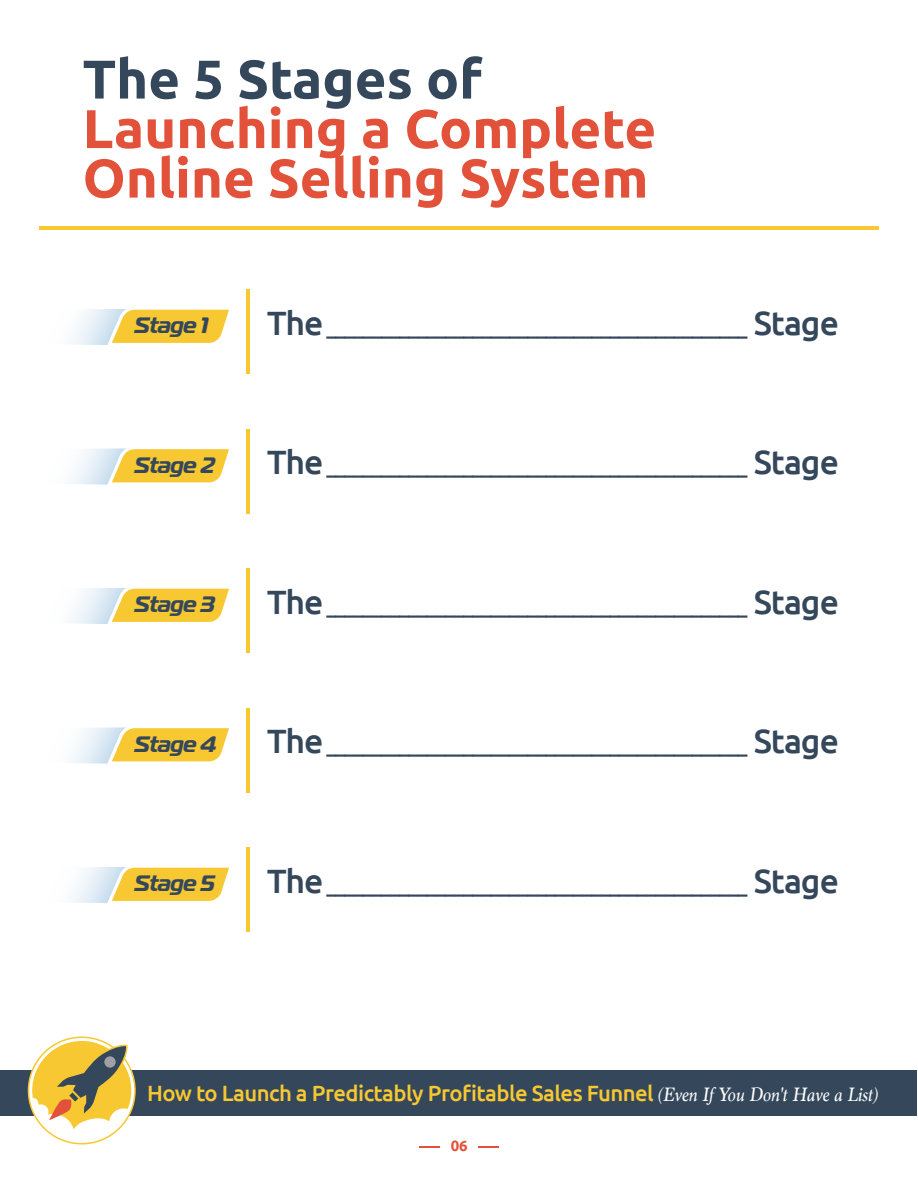
<style>
.page{position:relative;width:918px;height:1188px;background:#fff}
.page>*{position:absolute;margin:0;border:0;box-sizing:border-box;transform-origin:0 0}
.t1{font:700 54.6px/49.5px "Ubuntu";color:#e25139}
.t2{font:700 54.6px "Ubuntu";color:#34475b}
.t3{font:italic 700 22.2px "Magistral";letter-spacing:-.025em;color:#34475b}
.t4{font:500 22.05px "Ubuntu";letter-spacing:-.025em;color:#f7c831}
.t5{font:500 19.5px "Ubuntu";color:#34475b}
.t6{font:700 15px "Ubuntu";color:#e25139}
.s1{font-size:33.75px}
.s2{font-family:"Marion";font-weight:400;font-style:italic;font-size:20.4px;color:#fff}
</style>
<div class="page">
<div style="left:0;top:1071px;width:916px;height:45px;background:#34475b"></div>
<svg style="left:28px;top:1036px;width:108px;height:108px"></svg>
<hr style="left:420px;top:1146px;width:20px;height:2px;background:#e25139">
<hr style="left:478px;top:1146px;width:20px;height:2px;background:#e25139">
<hr style="left:39px;top:226px;width:840px;height:4px;background:#f7c831">
<hr style="left:247px;top:290px;width:3px;height:84px;background:#f7c831">
<svg style="left:71px;top:309px;width:158px;height:36px"></svg>
<hr style="left:247px;top:429px;width:3px;height:85px;background:#f7c831">
<svg style="left:71px;top:448px;width:158px;height:37px"></svg>
<hr style="left:247px;top:568px;width:3px;height:85px;background:#f7c831">
<svg style="left:71px;top:588px;width:158px;height:36px"></svg>
<hr style="left:247px;top:708px;width:3px;height:85px;background:#f7c831">
<svg style="left:71px;top:727px;width:158px;height:37px"></svg>
<hr style="left:247px;top:848px;width:3px;height:84px;background:#f7c831">
<svg style="left:71px;top:867px;width:158px;height:36px"></svg>
<h1 class="t2" style="left:83px;top:48px;width:401px">The 5 Stages of</h1>
<h1 class="t1" style="left:83px;top:103px;width:575px">Launching a Complete<br>Online Selling System</h1>
<p class="t3" style="left:134px;top:311px;width:75px">Stage 1</p>
<p class="t5" style="left:267px;top:316px;width:573px"><span class="s1">The</span> ______________________________________________ <span class="s1">Stage</span></p>
<p class="t3" style="left:134px;top:451px;width:82px">Stage 2</p>
<p class="t5" style="left:267px;top:456px;width:573px"><span class="s1">The</span> ______________________________________________ <span class="s1">Stage</span></p>
<p class="t3" style="left:134px;top:590px;width:82px">Stage 3</p>
<p class="t5" style="left:267px;top:595px;width:573px"><span class="s1">The</span> ______________________________________________ <span class="s1">Stage</span></p>
<p class="t3" style="left:134px;top:730px;width:83px">Stage 4</p>
<p class="t5" style="left:267px;top:735px;width:573px"><span class="s1">The</span> ______________________________________________ <span class="s1">Stage</span></p>
<p class="t3" style="left:134px;top:869px;width:82px">Stage 5</p>
<p class="t5" style="left:267px;top:874px;width:573px"><span class="s1">The</span> ______________________________________________ <span class="s1">Stage</span></p>
<p class="t4" style="left:147px;top:1081px;width:732px">How to Launch a Predictably Profitable Sales Funnel <span class="s2">(Even If You Don't Have a List)</span></p>
<p class="t6" style="left:451px;top:1137px;width:18px">06</p>
</div>
